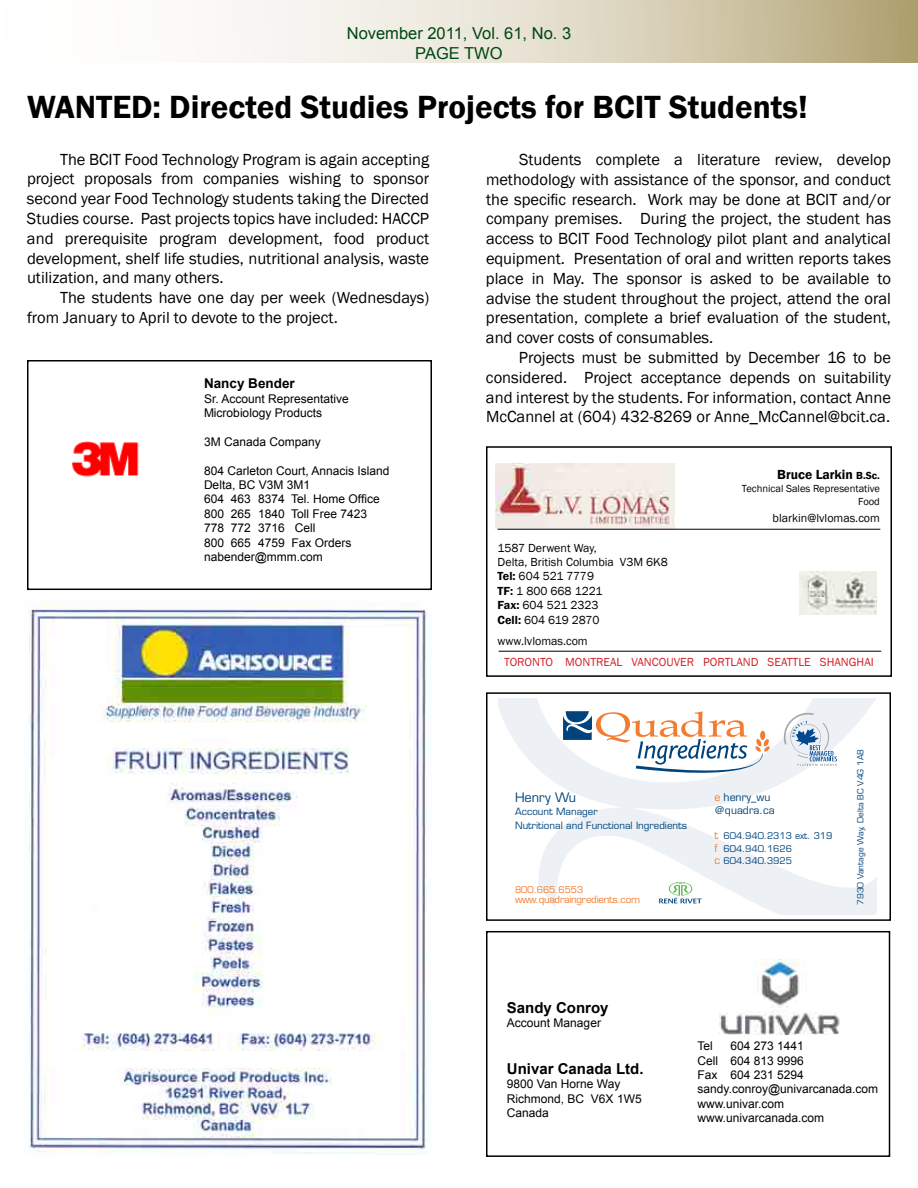
<style>
.page{position:relative;width:918px;height:1188px;background:#fff}
.page>*{position:absolute;margin:0;border:0;box-sizing:border-box;transform-origin:0 0}
.t1{font:600 33px "Franklin Gothic";color:#000}
.t2{font:16.5px/19.8px "Franklin Gothic";color:#000;text-align:justify}
.t3{font:16.5px/19.8px "Arial";color:#004712;text-align:center}
.t4{font:700 15px "Arial";color:#000}
.t5{font:600 13.5px "Franklin Gothic";color:#000}
.t6{font:700 13.5px "Arial";color:#000}
.t7{font:12.75px "Eurostile";color:#00447b}
.t8{font:12px/14.4px "Arial";color:#000}
.t9{font:12px/14.4px "Franklin Gothic";color:#000}
.t10{font:12px "Franklin Gothic";color:#d12229}
.t11{font:10.5px/12.6px "Franklin Gothic";color:#000;text-align:right}
.t12{font:10.5px/12.6px "Eurostile";color:#00447b}
.t13{font:9.75px/13.5px "Eurostile";color:#00447b}
.t14{font:9.75px "Eurostile";letter-spacing:-.025em;color:#f47c30}
.t15{font:9px/12.6px "Eurostile";color:#00447b}
.t16{font:9px "Eurostile";color:#f47c30}
.t17{font:8.25px "Eurostile";color:#00447b}
.s1{font-size:10.5px}
.s2{font-weight:600}
.s3{color:#f47c30}
.s4{font-size:10.5px;color:#f47c30}
</style>
<div class="page">
<svg style="left:231px;top:0;width:687px;height:63px;background:#dcd5c0"></svg>
<img style="left:72px;top:441px;width:67px;height:36px">
<div style="left:27px;top:360px;width:405px;height:230px;border:2px solid #000"></div>
<div style="left:486px;top:931px;width:404px;height:226px;border:2px solid #000"></div>
<img style="left:720px;top:959px;width:120px;height:76px">
<svg style="left:499px;top:699px;width:378px;height:216px"></svg>
<svg style="left:563px;top:711px;width:207px;height:73px"></svg>
<svg style="left:659px;top:882px;width:43px;height:21px"></svg>
<svg style="left:784px;top:713px;width:53px;height:53px;background:#cbd7e3"></svg>
<div style="left:486px;top:692px;width:405px;height:229px;border:2px solid #000"></div>
<div style="left:486px;top:446px;width:406px;height:231px;border:2px solid #000"></div>
<img style="left:800px;top:571px;width:76px;height:44px">
<img style="left:495px;top:463px;width:179px;height:65px">
<hr style="left:498px;top:529px;width:382px;height:1px;background:#000">
<hr style="left:499px;top:651px;width:382px;height:1px;background:#000">
<img style="left:24px;top:602px;width:408px;height:552px">
<p class="t3" style="left:347px;top:23px;width:226px">November 2011, Vol. 61, No. 3<br>PAGE TWO</p>
<h1 class="t1" style="left:27px;top:86px;width:782px">WANTED: Directed Studies Projects for BCIT Students!</h1>
<p class="t2" style="left:27px;top:150px;width:404px;text-indent:33px">The BCIT Food Technology Program is again accepting project proposals from companies wishing to sponsor second year Food Technology students taking the Directed Studies course. Past projects topics have included: HACCP and prerequisite program development, food product development, shelf life studies, nutritional analysis, waste utilization, and many others.</p>
<p class="t2" style="left:27px;top:288px;width:404px;text-indent:33px">The students have one day per week (Wednesdays) from January to April to devote to the project.</p>
<p class="t2" style="left:486px;top:150px;width:407px;text-indent:33px">Students complete a literature review, develop methodology with assistance of the sponsor, and conduct the specific research. Work may be done at BCIT and/or company premises. During the project, the student has access to BCIT Food Technology pilot plant and analytical equipment. Presentation of oral and written reports takes place in May. The sponsor is asked to be available to advise the student throughout the project, attend the oral presentation, complete a brief evaluation of the student, and cover costs of consumables.</p>
<p class="t2" style="left:486px;top:348px;width:407px;text-indent:33px">Projects must be submitted by December 16 to be considered. Project acceptance depends on suitability and interest by the students. For information, contact Anne McCannel at (604) 432-8269 or Anne_McCannel@bcit.ca.</p>
<p class="t6" style="left:204px;top:375px;width:92px">Nancy Bender</p>
<p class="t8" style="left:204px;top:391px;width:146px">Sr. Account Representative<br>Microbiology Products</p>
<p class="t8" style="left:204px;top:435px;width:118px">3M Canada Company</p>
<p class="t8" style="left:204px;top:463px;width:187px">804 Carleton Court, Annacis Island<br>Delta, BC V3M 3M1<br>604 463 8374 Tel. Home Office<br>800 265 1840 Toll Free 7423<br>778 772 3716 Cell<br>800 665 4759 Fax Orders nabender@mmm.com</p>
<p class="t5" style="left:777px;top:466px;width:104px">Bruce Larkin <span class="s1">B.Sc.</span></p>
<p class="t11" style="left:742px;top:482px;width:140px">Technical Sales Representative<br>Food</p>
<p class="t9" style="left:773px;top:511px;width:109px">blarkin@lvlomas.com</p>
<p class="t9" style="left:498px;top:541px;width:172px">1587 Derwent Way,<br>Delta, British Columbia V3M 6K8<br><span class="s2">Tel:</span> 604 521 7779<br><span class="s2">TF:</span> 1 800 668 1221<br><span class="s2">Fax:</span> 604 521 2323<br><span class="s2">Cell:</span> 604 619 2870</p>
<p class="t9" style="left:498px;top:634px;width:92px">www.lvlomas.com</p>
<p class="t10" style="left:504px;top:655px;width:371px">TORONTO MONTREAL VANCOUVER PORTLAND SEATTLE SHANGHAI</p>
<p class="t7" style="left:515px;top:789px;width:63px">Henry Wu</p>
<p class="t13" style="left:515px;top:805px;width:173px">Account Manager<br>Nutritional and Functional Ingredients</p>
<p class="t16" style="left:515px;top:884px;width:70px">800.665.6553</p>
<p class="t14" style="left:515px;top:894px;width:126px">www.quadraingredients.com</p>
<p class="t12" style="left:715px;top:791px;width:62px"><span class="s3">e</span> henry_wu @quadra.ca</p>
<p class="t15" style="left:715px;top:830px;width:119px"><span class="s4">t</span> 604.940.2313 ext. 319 <span class="s4">f</span> 604.940.1626<br><span class="s4">c</span> 604.340.3925</p>
<p class="t17" style="left:855px;top:905px;width:157px;rotate:-90deg">7930 Vantage Way, Delta BC V4G 1A8</p>
<p class="t4" style="left:507px;top:997px;width:103px">Sandy Conroy</p>
<p class="t8" style="left:507px;top:1016px;width:96px">Account Manager</p>
<p class="t4" style="left:507px;top:1059px;width:138px">Univar Canada Ltd.</p>
<p class="t8" style="left:507px;top:1077px;width:136px">9800 Van Horne Way<br>Richmond, BC V6X 1W5<br>Canada</p>
<p class="t8" style="left:698px;top:1039px;width:182px;text-indent:33px">604 273 1441<br>Cell 604 813 9996<br>Fax 604 231 5294 sandy.conroy@univarcanada.com www.univar.com www.univarcanada.com</p>
<p class="t8" style="left:698px;top:1039px;width:17px">Tel</p>
</div>
